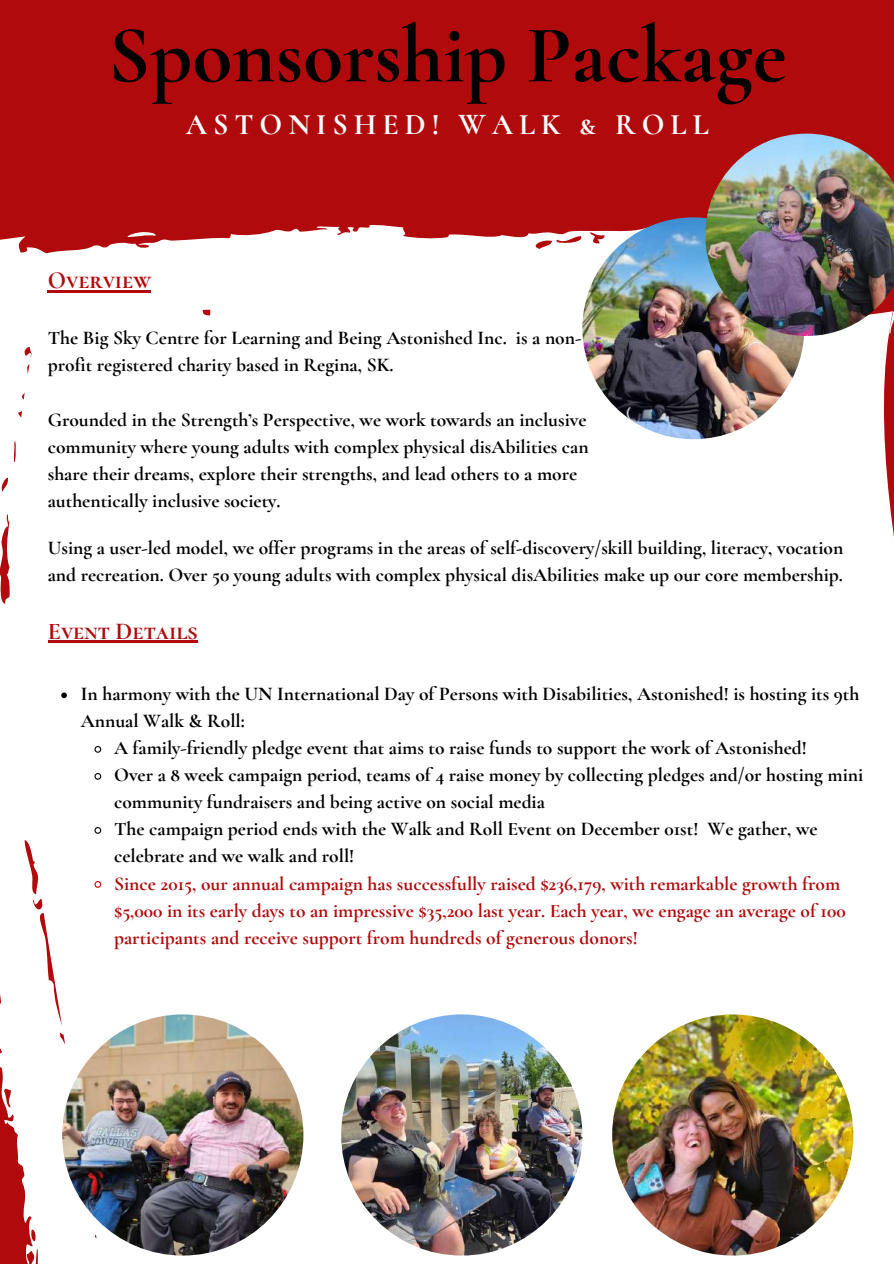
<style>
.page{position:relative;width:894px;height:1264px;background:#fff}
.page>*{position:absolute;margin:0;border:0;box-sizing:border-box;transform-origin:0 0}
.t1{font:700 81.9px "Cormorant Garamond";color:#000}
.t2{font:700 29.85px "Cormorant SC";letter-spacing:.2em;color:#fff}
.t3{font:700 24px "Cormorant SC";color:#b00a0c}
.t4{font:700 19.5px/27px "Cormorant Garamond";color:#000}
.t5{font:700 19.5px/27px "Cormorant Garamond";color:#b00a0c}
</style>
<div class="page">
<div style="left:0;top:0;width:893px;height:1263px;background:#b00a0c"></div>
<div style="left:0;top:225px;width:893px;height:1038px;background:#fff"></div>
<img style="left:582px;top:217px;width:222px;height:222px;border-radius:50%">
<img style="left:705px;top:134px;width:188px;height:202px">
<img style="left:341px;top:1014px;width:241px;height:241px;border-radius:50%">
<img style="left:612px;top:1014px;width:241px;height:241px;border-radius:50%">
<img style="left:62px;top:1014px;width:241px;height:241px;border-radius:50%">
<hr style="left:48px;top:640px;width:150px;height:3px;background:#b00a0c">
<svg style="left:61px;top:692px;width:6px;height:6px"></svg>
<svg style="left:94px;top:745px;width:8px;height:8px"></svg>
<svg style="left:94px;top:772px;width:8px;height:8px"></svg>
<svg style="left:94px;top:826px;width:8px;height:8px"></svg>
<svg style="left:94px;top:880px;width:8px;height:8px"></svg>
<hr style="left:48px;top:290px;width:103px;height:3px;background:#b00a0c">
<h1 class="t1" style="left:108px;top:6px;width:680px">Sponsorship Package</h1>
<h2 class="t2" style="left:186px;top:106px;width:524px">ASTONISHED! WALK &amp; ROLL</h2>
<p class="t3" style="left:48px;top:266px;width:105px">Overview</p>
<p class="t4" style="left:48px;top:325px;width:535px">The Big Sky Centre for Learning and Being Astonished Inc. is a non&shy;profit registered charity based in Regina, SK.</p>
<p class="t4" style="left:48px;top:406px;width:542px">Grounded in the Strength’s Perspective, we work towards an inclusive community where young adults with complex physical disAbilities can share their dreams, explore their strengths, and lead others to a more authentically inclusive society.</p>
<p class="t4" style="left:48px;top:534px;width:796px">Using a user-led model, we offer programs in the areas of self-discovery/skill building, literacy, vocation and recreation. Over 50 young adults with complex physical disAbilities make up our core membership.</p>
<p class="t3" style="left:48px;top:616px;width:151px">Event Details</p>
<p class="t4" style="left:81px;top:680px;width:779px">In harmony with the UN International Day of Persons with Disabilities, Astonished! is hosting its 9th</p>
<p class="t4" style="left:81px;top:707px;width:165px">Annual Walk &amp; Roll:</p>
<p class="t4" style="left:114px;top:734px;width:694px">A family-friendly pledge event that aims to raise funds to support the work of Astonished!</p>
<p class="t4" style="left:114px;top:761px;width:750px">Over a 8 week campaign period, teams of 4 raise money by collecting pledges and/or hosting mini</p>
<p class="t4" style="left:114px;top:788px;width:432px">community fundraisers and being active on social media</p>
<p class="t4" style="left:114px;top:815px;width:704px">The campaign period ends with the Walk and Roll Event on December 01st! We gather, we</p>
<p class="t4" style="left:114px;top:842px;width:242px">celebrate and we walk and roll!</p>
<p class="t5" style="left:114px;top:869px;width:733px">Since 2015, our annual campaign has successfully raised $236,179, with remarkable growth from $5,000 in its early days to an impressive $35,200 last year. Each year, we engage an average of 100 participants and receive support from hundreds of generous donors!</p>
</div>
